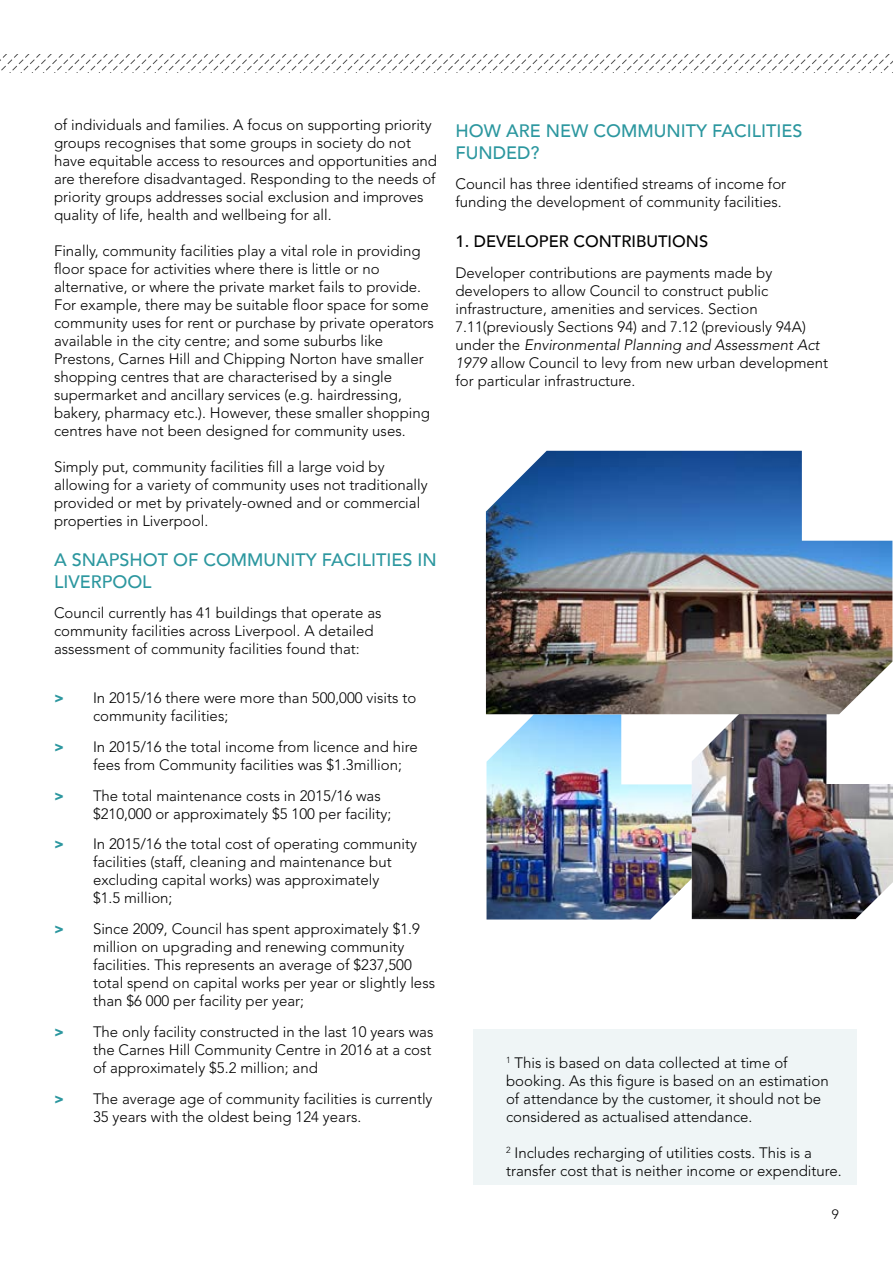
<style>
.page{position:relative;width:893px;height:1263px;background:#fff}
.page>*{position:absolute;margin:0;border:0;box-sizing:border-box;transform-origin:0 0}
.t1{font:500 18px/21.6px "Avenir";color:#2c979f}
.t2{font:500 16.5px "Avenir";color:#000}
.t3{font:300 15px/18px "Avenir LT Std";color:#000}
.t4{font:300 13.5px "Avenir LT Std";color:#000}
.s1{font-weight:900;color:#2c979f}
.s2{font-style:italic}
</style>
<div class="page">
<div style="left:474px;top:1029px;width:383px;height:155px;background:#eff5f6"></div>
<svg style="left:0;top:54px;width:893px;height:17px"></svg>
<img style="left:486px;top:451px;width:407px;height:468px">
<p class="t3" style="left:54px;top:116px;width:384px">of individuals and families. A focus on supporting priority groups recognises that some groups in society do not have equitable access to resources and opportunities and are therefore disadvantaged. Responding to the needs of priority groups addresses social exclusion and improves quality of life, health and wellbeing for all.</p>
<p class="t3" style="left:54px;top:242px;width:381px">Finally, community facilities play a vital role in providing floor space for activities where there is little or no alternative, or where the private market fails to provide.<br>For example, there may be suitable floor space for some community uses for rent or purchase by private operators available in the city centre; and some suburbs like Prestons, Carnes Hill and Chipping Norton have smaller shopping centres that are characterised by a single supermarket and ancillary services (e.g. hairdressing, bakery, pharmacy etc.). However, these smaller shopping centres have not been designed for community uses.</p>
<p class="t3" style="left:54px;top:458px;width:375px">Simply put, community facilities fill a large void by allowing for a variety of community uses not traditionally provided or met by privately-owned and or commercial properties in Liverpool.</p>
<p class="t1" style="left:54px;top:548px;width:384px">A SNAPSHOT OF COMMUNITY FACILITIES IN<br>LIVERPOOL</p>
<p class="t3" style="left:54px;top:604px;width:329px">Council currently has 41 buildings that operate as community facilities across Liverpool. A detailed assessment of community facilities found that:</p>
<p class="t3" style="left:93px;top:689px;width:325px;text-indent:-39px"><span class="s1">&gt;</span> In 2015/16 there were more than 500,000 visits to community facilities;</p>
<p class="t3" style="left:93px;top:738px;width:326px;text-indent:-39px"><span class="s1">&gt;</span> In 2015/16 the total income from licence and hire fees from Community facilities was $1.3million;</p>
<p class="t3" style="left:93px;top:786px;width:300px;text-indent:-39px"><span class="s1">&gt;</span> The total maintenance costs in 2015/16 was $210,000 or approximately $5 100 per facility;</p>
<p class="t3" style="left:93px;top:835px;width:325px;text-indent:-39px"><span class="s1">&gt;</span> In 2015/16 the total cost of operating community facilities (staff, cleaning and maintenance but excluding capital works) was approximately<br>$1.5 million;</p>
<p class="t3" style="left:93px;top:920px;width:344px;text-indent:-39px"><span class="s1">&gt;</span> Since 2009, Council has spent approximately $1.9 million on upgrading and renewing community facilities. This represents an average of $237,500 total spend on capital works per year or slightly less than $6 000 per facility per year;</p>
<p class="t3" style="left:93px;top:1023px;width:342px;text-indent:-39px"><span class="s1">&gt;</span> The only facility constructed in the last 10 years was the Carnes Hill Community Centre in 2016 at a cost of approximately $5.2 million; and</p>
<p class="t3" style="left:93px;top:1089px;width:341px;text-indent:-39px"><span class="s1">&gt;</span> The average age of community facilities is currently<br>35 years with the oldest being 124 years.</p>
<p class="t1" style="left:455px;top:119px;width:348px">HOW ARE NEW COMMUNITY FACILITIES<br>FUNDED?</p>
<p class="t3" style="left:455px;top:175px;width:332px">Council has three identified streams of income for funding the development of community facilities.</p>
<p class="t2" style="left:455px;top:227px;width:254px">1. DEVELOPER CONTRIBUTIONS</p>
<p class="t3" style="left:455px;top:264px;width:374px">Developer contributions are payments made by developers to allow Council to construct public infrastructure, amenities and services. Section 7.11(previously Sections 94) and 7.12 (previously 94A) under the <span class="s2">Environmental Planning and Assessment Act 1979</span> allow Council to levy from new urban development for particular infrastructure.</p>
<p class="t3" style="left:506px;top:1054px;width:324px"><sup>1</sup> This is based on data collected at time of booking. As this figure is based on an estimation of attendance by the customer, it should not be considered as actualised attendance.</p>
<p class="t3" style="left:506px;top:1144px;width:337px"><sup>2</sup> Includes recharging of utilities costs. This is a transfer cost that is neither income or expenditure.</p>
<p class="t4" style="left:832px;top:1206px;width:9px">9</p>
</div>
